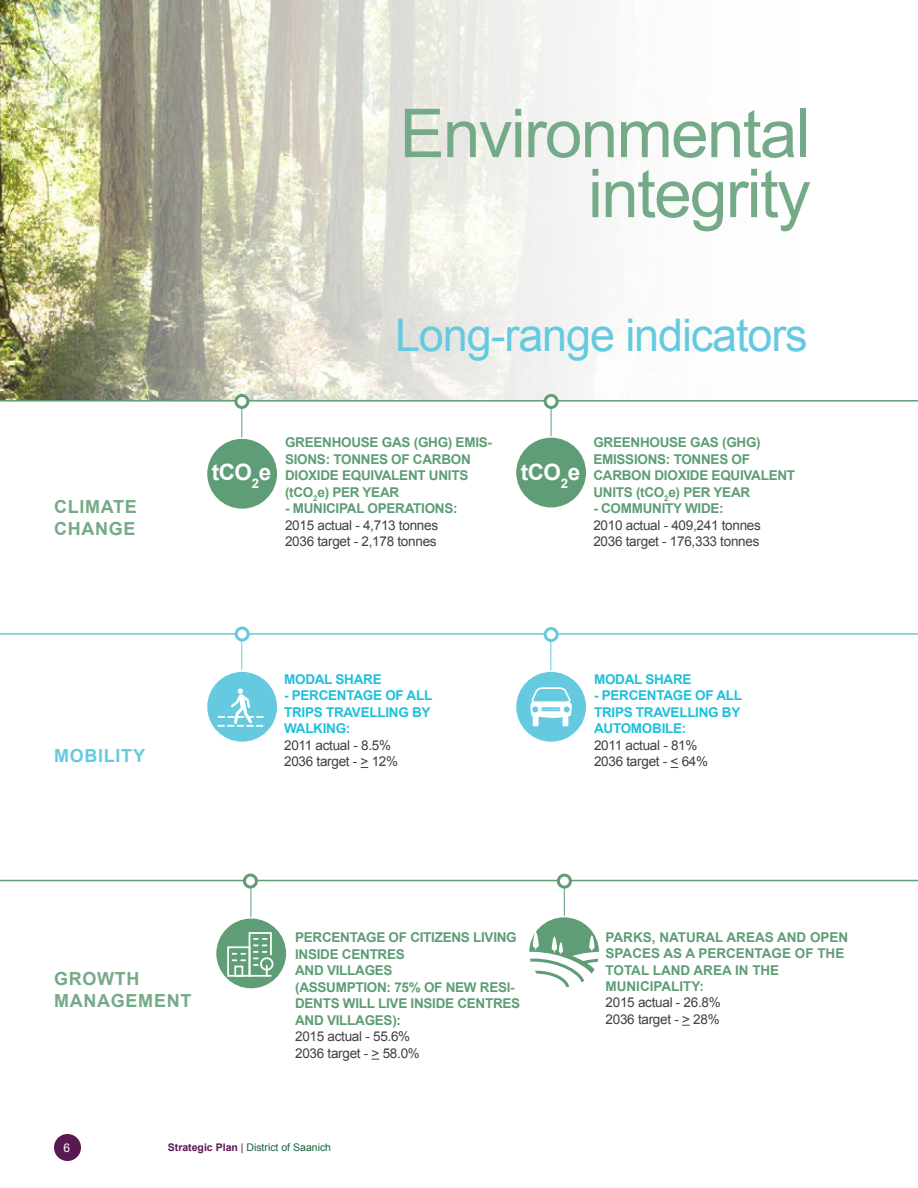
<style>
.page{position:relative;width:918px;height:1188px;background:#fff}
.page>*{position:absolute;margin:0;border:0;box-sizing:border-box;transform-origin:0 0}
.t1{font:67.5px/60px "Arial";letter-spacing:-.025em;color:#75aa88;text-align:right}
.t2{font:45px "Arial";letter-spacing:-.025em;color:#65cae0}
.t3{font:700 22.5px "Arial";letter-spacing:-.02em;color:#fff}
.t4{font:700 18px/21.6px "Arial";letter-spacing:.04em;color:#75aa88}
.t5{font:700 18px "Arial";letter-spacing:.04em;color:#65cae0}
.t6{font:700 13.5px/16.5px "Arial";letter-spacing:-.02em;color:#5e9d76}
.t7{font:13.5px/16.5px "Arial";letter-spacing:-.02em;color:#414042}
.t8{font:700 13.5px/16.5px "Arial";letter-spacing:-.02em;color:#1fc0db}
.t9{font:700 13.5px/16.2px "Arial";color:#5e9d76}
.t10{font:12px "Arial";color:#fff}
.t11{font:10.5px "Arial";color:#16633b}
.s1{font-weight:700;color:#fff}
.s2{font-weight:700;color:#581851}
.s3{color:#581851}
</style>
<div class="page">
<img style="left:0;top:0;width:587px;height:400px">
<hr style="left:0;top:400px;width:918px;height:2px;background:#5e9d76">
<hr style="left:0;top:633px;width:918px;height:2px;background:#65cae0">
<div style="left:235px;top:627px;width:15px;height:15px;border:3px solid #65cae0;border-radius:50%"></div>
<div style="left:207px;top:671px;width:71px;height:71px;background:#65cae0;border-radius:50%"></div>
<div style="left:206px;top:670px;width:73px;height:73px;border:2px solid #fff;border-radius:50%"></div>
<svg style="left:215px;top:633px;width:48px;height:94px"></svg>
<div style="left:516px;top:671px;width:71px;height:71px;background:#65cae0;border-radius:50%"></div>
<div style="left:515px;top:670px;width:73px;height:73px;border:2px solid #fff;border-radius:50%"></div>
<div style="left:545px;top:629px;width:12px;height:12px;background:#fff;border-radius:50%"></div>
<div style="left:544px;top:627px;width:15px;height:15px;border:3px solid #65cae0;border-radius:50%"></div>
<svg style="left:533px;top:718px;width:6px;height:8px"></svg>
<div style="left:563px;top:715px;width:5px;height:11px;background:#fff"></div>
<svg style="left:530px;top:634px;width:42px;height:84px"></svg>
<hr style="left:0;top:880px;width:918px;height:1px;background:#5e9d76">
<div style="left:558px;top:875px;width:12px;height:12px;background:#fff;border-radius:50%"></div>
<div style="left:557px;top:874px;width:15px;height:15px;border:3px solid #5e9d76;border-radius:50%"></div>
<svg style="left:526px;top:881px;width:77px;height:106px"></svg>
<div style="left:243px;top:874px;width:15px;height:15px;border:3px solid #5e9d76;border-radius:50%"></div>
<div style="left:216px;top:918px;width:71px;height:71px;background:#5e9d76;border-radius:50%"></div>
<div style="left:215px;top:917px;width:73px;height:73px;border:2px solid #fff;border-radius:50%"></div>
<svg style="left:227px;top:879px;width:46px;height:98px"></svg>
<svg style="left:241px;top:409px;width:2px;height:28px"></svg>
<div style="left:207px;top:438px;width:71px;height:71px;background:#5e9d76;border-radius:50%"></div>
<div style="left:206px;top:437px;width:73px;height:73px;border:2px solid #fff;border-radius:50%"></div>
<div style="left:236px;top:395px;width:12px;height:12px;background:#fff;border-radius:50%"></div>
<div style="left:234px;top:394px;width:15px;height:15px;border:3px solid #5e9d76;border-radius:50%"></div>
<svg style="left:550px;top:409px;width:2px;height:27px"></svg>
<div style="left:545px;top:395px;width:12px;height:12px;background:#fff;border-radius:50%"></div>
<div style="left:544px;top:394px;width:15px;height:15px;border:3px solid #5e9d76;border-radius:50%"></div>
<div style="left:516px;top:437px;width:71px;height:71px;background:#5e9d76;border-radius:50%"></div>
<div style="left:515px;top:436px;width:73px;height:73px;border:2px solid #fff;border-radius:50%"></div>
<div style="left:54px;top:1134px;width:27px;height:27px;background:#581851;border-radius:50%"></div>
<h1 class="t1" style="left:400px;top:104px;width:413px">Environmental integrity</h1>
<h3 class="t4" style="left:54px;top:496px;width:84px">CLIMATE<br>CHANGE</h3>
<h3 class="t5" style="left:54px;top:744px;width:93px">MOBILITY</h3>
<h2 class="t2" style="left:395px;top:306px;width:414px">Long-range indicators</h2>
<h3 class="t3" style="left:212px;top:457px;width:61px">tCO<sub>2</sub>e</h3>
<p class="t6" style="left:285px;top:435px;width:209px">GREENHOUSE GAS (GHG) EMIS-<br>SIONS: TONNES OF CARBON<br>DIOXIDE EQUIVALENT UNITS (tCO<sub>2</sub>e) PER YEAR</p>
<p class="t6" style="left:285px;top:501px;width:174px">- MUNICIPAL OPERATIONS:</p>
<p class="t7" style="left:285px;top:517px;width:155px">2015 actual - 4,713 tonnes<br>2036 target - 2,178 tonnes</p>
<h3 class="t3" style="left:521px;top:457px;width:61px">tCO<sub>2</sub>e</h3>
<p class="t6" style="left:593px;top:435px;width:203px">GREENHOUSE GAS (GHG)<br>EMISSIONS: TONNES OF<br>CARBON DIOXIDE EQUIVALENT<br>UNITS (tCO<sub>2</sub>e) PER YEAR</p>
<p class="t6" style="left:593px;top:501px;width:132px">- COMMUNITY WIDE:</p>
<p class="t7" style="left:593px;top:517px;width:169px">2010 actual - 409,241 tonnes<br>2036 target - 176,333 tonnes</p>
<p class="t8" style="left:284px;top:671px;width:99px">MODAL SHARE</p>
<p class="t8" style="left:284px;top:688px;width:150px">- PERCENTAGE OF ALL<br>TRIPS TRAVELLING BY<br>WALKING:</p>
<p class="t7" style="left:284px;top:737px;width:116px">2011 actual - 8.5%<br>2036 target - &gt; 12%</p>
<p class="t8" style="left:594px;top:671px;width:99px">MODAL SHARE</p>
<p class="t8" style="left:594px;top:688px;width:150px">- PERCENTAGE OF ALL<br>TRIPS TRAVELLING BY<br>AUTOMOBILE:</p>
<p class="t7" style="left:594px;top:737px;width:116px">2011 actual - 81%<br>2036 target - &lt; 64%</p>
<h3 class="t4" style="left:54px;top:969px;width:139px">GROWTH<br>MANAGEMENT</h3>
<p class="t6" style="left:295px;top:930px;width:227px">PERCENTAGE OF CITIZENS LIVING<br>INSIDE CENTRES<br>AND VILLAGES<br>(ASSUMPTION: 75% OF NEW RESI-<br>DENTS WILL LIVE INSIDE CENTRES<br>AND VILLAGES):</p>
<p class="t7" style="left:295px;top:1028px;width:126px">2015 actual - 55.6%<br>2036 target - &gt; 58.0%</p>
<p class="t9" style="left:606px;top:930px;width:244px">PARKS, NATURAL AREAS AND OPEN<br>SPACES AS A PERCENTAGE OF THE<br>TOTAL LAND AREA IN THE<br>MUNICIPALITY:</p>
<p class="t7" style="left:606px;top:994px;width:117px">2015 actual - 26.8%<br>2036 target - &gt; 28%</p>
<p class="t10" style="left:63px;top:1140px;width:8px">6</p>
<p class="t11" style="left:106px;top:1141px;width:227px"><span class="s1">2015-2018</span> <span class="s2">Strategic Plan</span> <span class="s3">|</span> District of Saanich</p>
</div>
